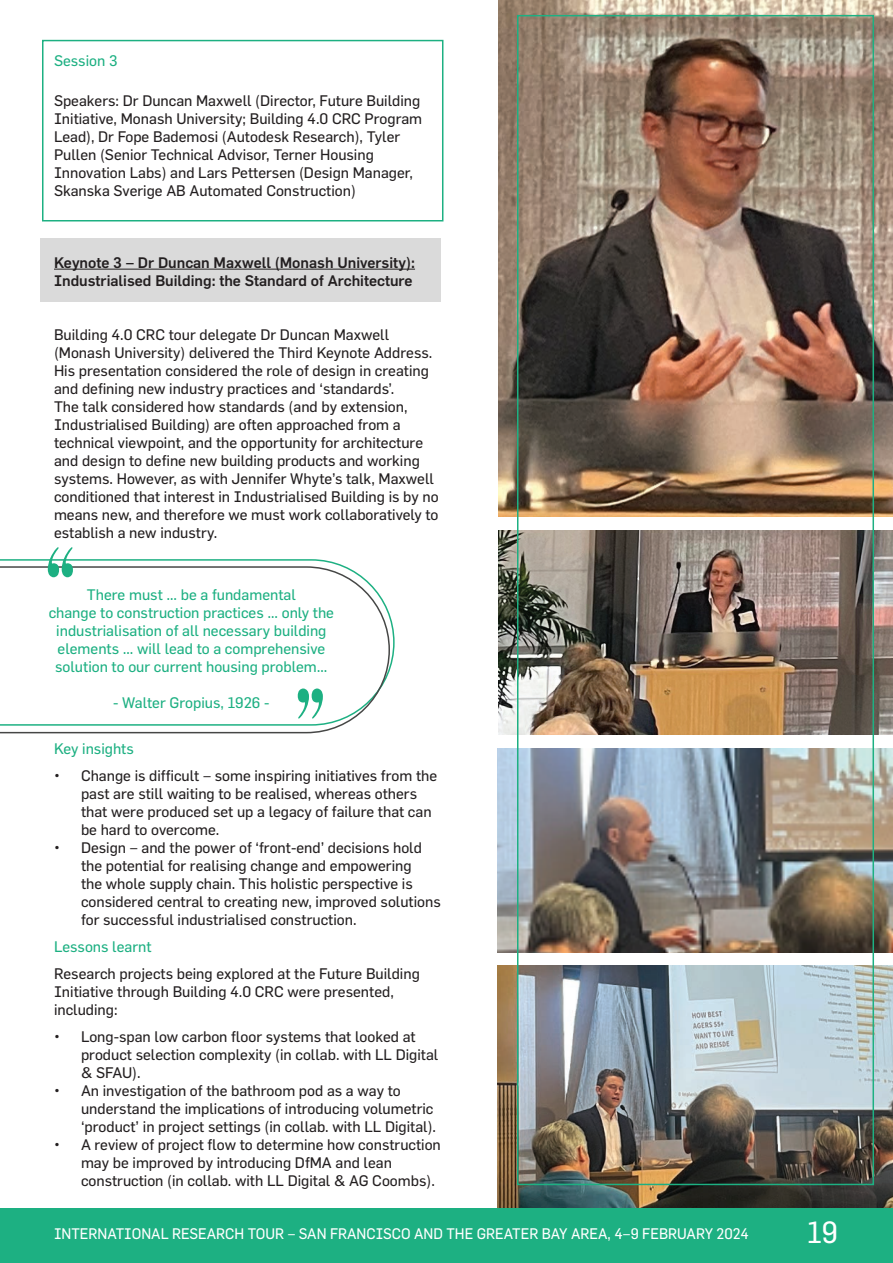
<style>
.page{position:relative;width:893px;height:1263px;background:#fff}
.page>*{position:absolute;margin:0;border:0;box-sizing:border-box;transform-origin:0 0}
.t1{font:120px "Bodoni MT Poster Compressed";color:#1db082}
.t2{font:30px "Flama Basic";color:#fff;scale:.95 1}
.t3{font:15px/18px "Flama Basic";color:#231f20}
.t4{font:15px/18px "Flama Basic";color:#1db082;text-align:center}
.t5{font:500 15px/18px "Flama";color:#231f20}
.t6{font:15px "Flama Basic";color:#fff;scale:.95 1}
</style>
<div class="page">
<img style="left:497px;top:966px;width:396px;height:242px">
<img style="left:498px;top:530px;width:395px;height:204px">
<div style="left:40px;top:239px;width:401px;height:63px;background:#dadada"></div>
<div style="left:0;top:1208px;width:893px;height:55px;background:#1db082"></div>
<hr style="left:54px;top:269px;width:361px;height:1px;background:#231f20">
<div style="left:42px;top:40px;width:401px;height:181px;border:2px solid #1db082"></div>
<img style="left:498px;top:0;width:395px;height:517px">
<img style="left:497px;top:748px;width:396px;height:204px">
<div style="left:517px;top:15px;width:357px;height:1170px;border:2px solid #1db082"></div>
<svg style="left:0;top:559px;width:395px;height:111px"></svg>
<svg style="left:0;top:566px;width:390px;height:167px"></svg>
<p class="t4" style="left:54px;top:51px;width:65px">Session 3</p>
<p class="t3" style="left:54px;top:91px;width:370px">Speakers: Dr Duncan Maxwell (Director, Future Building Initiative, Monash University; Building 4.0 CRC Program Lead), Dr Fope Bademosi (Autodesk Research), Tyler Pullen (Senior Technical Advisor, Terner Housing Innovation Labs) and Lars Pettersen (Design Manager, Skanska Sverige AB Automated Construction)</p>
<p class="t5" style="left:54px;top:253px;width:363px">Keynote 3 – Dr Duncan Maxwell (Monash University):<br>Industrialised Building: the Standard of Architecture</p>
<p class="t3" style="left:54px;top:325px;width:386px">Building 4.0 CRC tour delegate Dr Duncan Maxwell (Monash University) delivered the Third Keynote Address.<br>His presentation considered the role of design in creating and defining new industry practices and ‘standards’.<br>The talk considered how standards (and by extension, Industrialised Building) are often approached from a technical viewpoint, and the opportunity for architecture and design to define new building products and working systems. However, as with Jennifer Whyte’s talk, Maxwell conditioned that interest in Industrialised Building is by no means new, and therefore we must work collaboratively to establish a new industry.</p>
<h1 class="t1" style="left:46px;top:524px;width:31px">“</h1>
<p class="t4" style="left:49px;top:586px;width:287px">There must … be a fundamental<br>change to construction practices … only the industrialisation of all necessary building elements … will lead to a comprehensive solution to our current housing problem…</p>
<p class="t4" style="left:113px;top:694px;width:158px">- Walter Gropius, 1926 -</p>
<h1 class="t1" style="left:325px;top:742px;width:31px;rotate:-180deg">“</h1>
<p class="t4" style="left:54px;top:739px;width:81px">Key insights</p>
<p class="t3" style="left:81px;top:766px;width:358px;text-indent:-27px">• Change is difficult – some inspiring initiatives from the past are still waiting to be realised, whereas others that were produced set up a legacy of failure that can be hard to overcome.</p>
<p class="t3" style="left:81px;top:838px;width:361px;text-indent:-27px">• Design – and the power of ‘front-end’ decisions hold the potential for realising change and empowering<br>the whole supply chain. This holistic perspective is considered central to creating new, improved solutions for successful industrialised construction.</p>
<p class="t4" style="left:54px;top:937px;width:99px">Lessons learnt</p>
<p class="t3" style="left:54px;top:964px;width:367px">Research projects being explored at the Future Building<br>Initiative through Building 4.0 CRC were presented, including:</p>
<p class="t3" style="left:81px;top:1027px;width:359px;text-indent:-27px">• Long-span low carbon floor systems that looked at product selection complexity (in collab. with LL Digital &amp; SFAU).</p>
<p class="t3" style="left:81px;top:1081px;width:357px;text-indent:-27px">• An investigation of the bathroom pod as a way to understand the implications of introducing volumetric ‘product’ in project settings (in collab. with LL Digital).</p>
<p class="t3" style="left:81px;top:1135px;width:361px;text-indent:-27px">• A review of project flow to determine how construction may be improved by introducing DfMA and lean construction (in collab. with LL Digital &amp; AG Coombs).</p>
<p class="t6" style="left:54px;top:1225px;width:733px">INTERNATIONAL RESEARCH TOUR – SAN FRANCISCO AND THE GREATER BAY AREA, 4–9 FEBRUARY 2024</p>
<h2 class="t2" style="left:807px;top:1215px;width:34px">19</h2>
</div>
